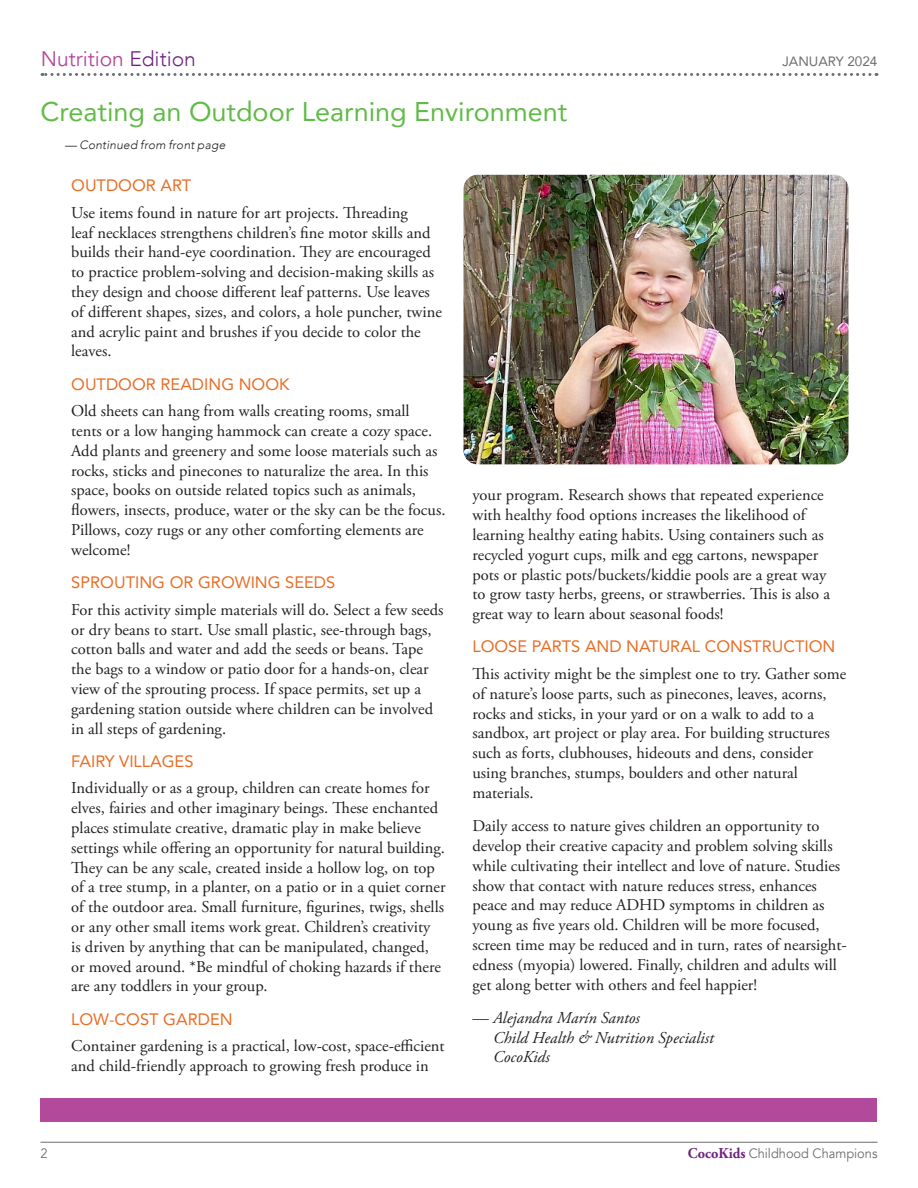
<style>
.page{position:relative;width:918px;height:1188px;background:#fff}
.page>*{position:absolute;margin:0;border:0;box-sizing:border-box;transform-origin:0 0}
.Head_cont{font:27px "Avenir";color:#60bb46}
.t1{font:21px "Avenir";color:#b3499b}
.body{font:16.5px/19.8px "Adobe Garamond Pro";color:#231f20}
.Avenir_Subhead{font:16.5px "Avenir";color:#e96d24}
.body-2{font:italic 16.5px/19.8px "Adobe Garamond Pro";color:#231f20}
.t2{font:13.5px "Avenir";color:#6c6d70;scale:.95 1}
.t3{font:13.5px "Avenir";color:#6c6d70}
.t4{font:italic 300 12px "Avenir";letter-spacing:.015em;color:#231f20}
.s1{font-weight:300;color:#6e237f}
.s2{font-style:normal}
.s3{font-family:"Adobe Garamond Pro";font-weight:700;font-size:15px;color:#6e237f}
</style>
<div class="page">
<hr style="left:40px;top:1142px;width:838px;height:1px;background:#6c6d70">
<svg style="left:42px;top:73px;width:828px;height:3px"></svg>
<img style="left:464px;top:175px;width:385px;height:289px">
<div style="left:40px;top:1098px;width:838px;height:23px;background:#b3499b"></div>
<p class="t1" style="left:41px;top:46px;width:157px">Nutrition <span class="s1">Edition</span></p>
<p class="Head_cont" style="left:40px;top:90px;width:528px">Creating an Outdoor Learning Environment</p>
<p class="t4" style="left:65px;top:138px;width:162px">— Continued from front page</p>
<p class="t3" style="left:782px;top:50px;width:97px">JANUARY 2024</p>
<p class="Avenir_Subhead" style="left:71px;top:172px;width:122px">OUTDOOR ART</p>
<p class="body" style="left:71px;top:203px;width:372px">Use items found in nature for art projects. Threading<br>leaf necklaces strengthens children’s fine motor skills and builds their hand-eye coordination. They are encouraged to practice problem-solving and decision-making skills as they design and choose different leaf patterns. Use leaves of different shapes, sizes, and colors, a hole puncher, twine and acrylic paint and brushes if you decide to color the leaves.</p>
<p class="Avenir_Subhead" style="left:71px;top:371px;width:220px">OUTDOOR READING NOOK</p>
<p class="body" style="left:71px;top:402px;width:376px">Old sheets can hang from walls creating rooms, small<br>tents or a low hanging hammock can create a cozy space.<br>Add plants and greenery and some loose materials such as rocks, sticks and pinecones to naturalize the area. In this space, books on outside related topics such as animals, flowers, insects, produce, water or the sky can be the focus.<br>Pillows, cozy rugs or any other comforting elements are welcome!</p>
<p class="Avenir_Subhead" style="left:71px;top:569px;width:266px">SPROUTING OR GROWING SEEDS</p>
<p class="body" style="left:71px;top:600px;width:374px">For this activity simple materials will do. Select a few seeds or dry beans to start. Use small plastic, see-through bags, cotton balls and water and add the seeds or beans. Tape the bags to a window or patio door for a hands-on, clear view of the sprouting process. If space permits, set up a gardening station outside where children can be involved in all steps of gardening.</p>
<p class="Avenir_Subhead" style="left:71px;top:748px;width:124px">FAIRY VILLAGES</p>
<p class="body" style="left:71px;top:779px;width:376px">Individually or as a group, children can create homes for elves, fairies and other imaginary beings. These enchanted places stimulate creative, dramatic play in make believe settings while offering an opportunity for natural building.<br>They can be any scale, created inside a hollow log, on top of a tree stump, in a planter, on a patio or in a quiet corner of the outdoor area. Small furniture, figurines, twigs, shells or any other small items work great. Children’s creativity<br>is driven by anything that can be manipulated, changed, or moved around. *Be mindful of choking hazards if there are any toddlers in your group.</p>
<p class="Avenir_Subhead" style="left:71px;top:1006px;width:163px">LOW-COST GARDEN</p>
<p class="body" style="left:71px;top:1037px;width:375px">Container gardening is a practical, low-cost, space-efficient and child-friendly approach to growing fresh produce in</p>
<p class="body" style="left:472px;top:486px;width:359px">your program. Research shows that repeated experience with healthy food options increases the likelihood of learning healthy eating habits. Using containers such as recycled yogurt cups, milk and egg cartons, newspaper pots or plastic pots/buckets/kiddie pools are a great way to grow tasty herbs, greens, or strawberries. This is also a great way to learn about seasonal foods!</p>
<p class="Avenir_Subhead" style="left:472px;top:633px;width:364px">LOOSE PARTS AND NATURAL CONSTRUCTION</p>
<p class="body" style="left:472px;top:664px;width:376px">This activity might be the simplest one to try. Gather some of nature’s loose parts, such as pinecones, leaves, acorns, rocks and sticks, in your yard or on a walk to add to a sandbox, art project or play area. For building structures such as forts, clubhouses, hideouts and dens, consider using branches, stumps, boulders and other natural materials.</p>
<p class="body" style="left:472px;top:817px;width:376px">Daily access to nature gives children an opportunity to develop their creative capacity and problem solving skills while cultivating their intellect and love of nature. Studies show that contact with nature reduces stress, enhances peace and may reduce ADHD symptoms in children as young as five years old. Children will be more focused, screen time may be reduced and in turn, rates of nearsight&shy;edness (myopia) lowered. Finally, children and adults will get along better with others and feel happier!</p>
<p class="body-2" style="left:493px;top:1008px;width:222px;text-indent:-21px"><span class="s2">—</span> Alejandra Marín Santos<br>Child Health &amp; Nutrition Specialist<br>CocoKids</p>
<p class="t2" style="left:40px;top:1145px;width:9px">2</p>
<p class="t2" style="left:688px;top:1145px;width:201px"><span class="s3">CocoKids</span> Childhood Champions</p>
</div>
